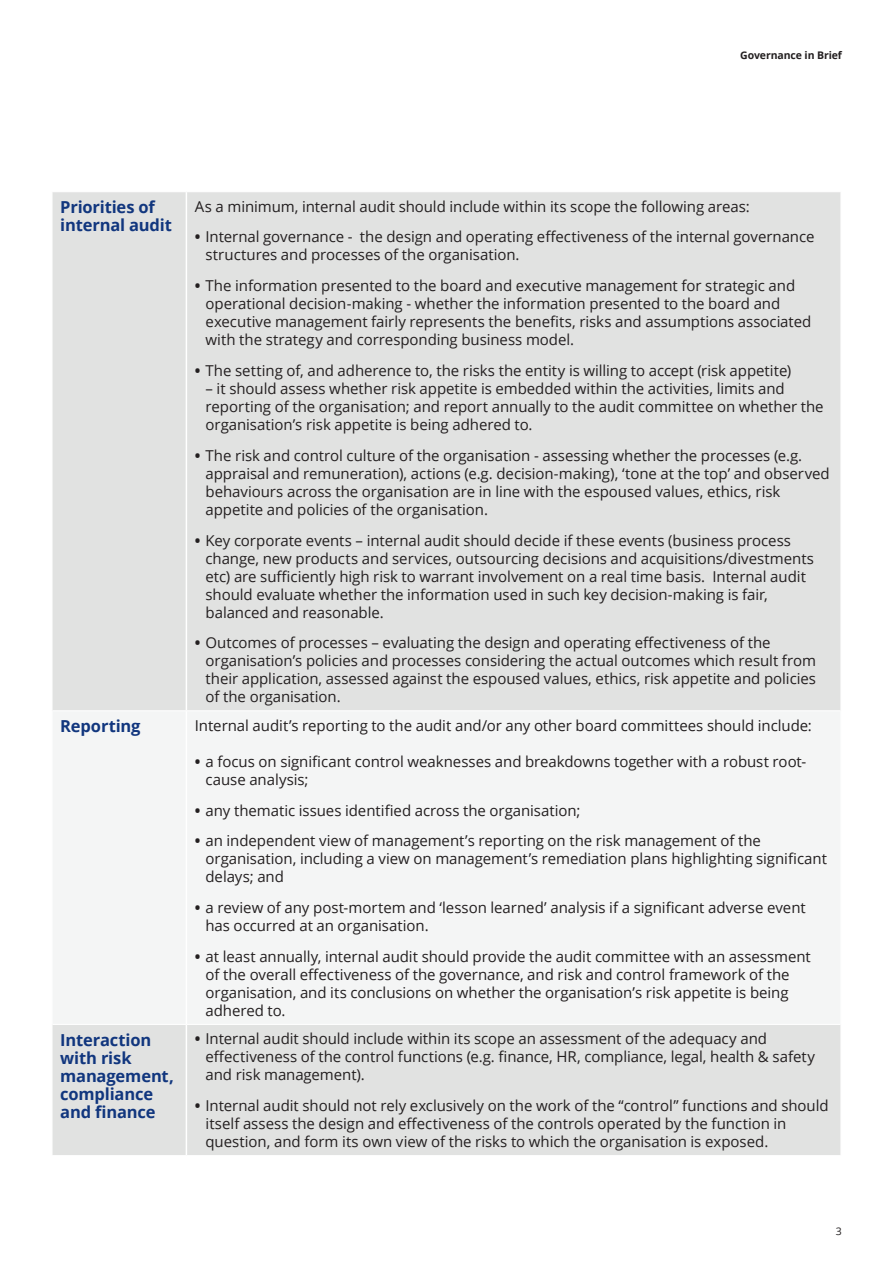
<style>
.page{position:relative;width:893px;height:1263px;background:#fff}
.page>*{position:absolute;margin:0;border:0;box-sizing:border-box;transform-origin:0 0}
.Subhead_A__8_5_12pt{font:700 16.5px/18px "Open Sans";letter-spacing:-.01em;color:#11367e}
.Body_copy__8_5_12pt{font:15px/18px "Open Sans";letter-spacing:-.005em;color:#231f20}
.Bulletpoints__8_5_12{font:15px "Open Sans";letter-spacing:-.005em;color:#231f20}
.t1{font:700 10.5px "Open Sans";letter-spacing:-.01em;color:#231f20}
.t2{font:10.5px "Open Sans";color:#231f20}
.s1{font-weight:700}
</style>
<div class="page">
<div style="left:53px;top:192px;width:787px;height:963px;background:#e1e2e1"></div>
<div style="left:53px;top:711px;width:787px;height:313px;background:#f4f5f5"></div>
<hr style="left:186px;top:192px;width:1px;height:518px;background:#fff">
<hr style="left:186px;top:711px;width:1px;height:313px;background:#fff">
<hr style="left:186px;top:1025px;width:1px;height:130px;background:#fff">
<hr style="left:53px;top:710px;width:133px;height:1px;background:#fff">
<hr style="left:186px;top:710px;width:654px;height:1px;background:#fff">
<hr style="left:53px;top:1024px;width:133px;height:1px;background:#fff">
<hr style="left:186px;top:1024px;width:654px;height:1px;background:#fff">
<p class="t1" style="left:740px;top:48px;width:103px">Governance in Brief</p>
<p class="Subhead_A__8_5_12pt" style="left:60px;top:197px;width:113px">Priorities of internal audit</p>
<p class="Bulletpoints__8_5_12" style="left:195px;top:196px;width:556px">As a minimum, internal audit should include within its scope the following areas:</p>
<p class="Body_copy__8_5_12pt" style="left:206px;top:228px;width:610px;text-indent:-11px"><span class="s1">•</span> Internal governance - the design and operating effectiveness of the internal governance structures and processes of the organisation.</p>
<p class="Body_copy__8_5_12pt" style="left:206px;top:276px;width:607px;text-indent:-11px"><span class="s1">•</span> The information presented to the board and executive management for strategic and operational decision-making - whether the information presented to the board and executive management fairly represents the benefits, risks and assumptions associated with the strategy and corresponding business model.</p>
<p class="Body_copy__8_5_12pt" style="left:195px;top:361px;width:598px"><span class="s1">•</span> The setting of, and adherence to, the risks the entity is willing to accept (risk appetite)</p>
<p class="Body_copy__8_5_12pt" style="left:206px;top:379px;width:620px">– it should assess whether risk appetite is embedded within the activities, limits and reporting of the organisation; and report annually to the audit committee on whether the organisation’s risk appetite is being adhered to.</p>
<p class="Body_copy__8_5_12pt" style="left:206px;top:446px;width:626px;text-indent:-11px"><span class="s1">•</span> The risk and control culture of the organisation - assessing whether the processes (e.g. appraisal and remuneration), actions (e.g. decision-making), ‘tone at the top’ and observed behaviours across the organisation are in line with the espoused values, ethics, risk appetite and policies of the organisation.</p>
<p class="Body_copy__8_5_12pt" style="left:206px;top:531px;width:610px;text-indent:-11px"><span class="s1">•</span> Key corporate events – internal audit should decide if these events (business process change, new products and services, outsourcing decisions and acquisitions/divestments etc) are sufficiently high risk to warrant involvement on a real time basis. Internal audit should evaluate whether the information used in such key decision-making is fair, balanced and reasonable.</p>
<p class="Body_copy__8_5_12pt" style="left:206px;top:633px;width:612px;text-indent:-11px"><span class="s1">•</span> Outcomes of processes – evaluating the design and operating effectiveness of the organisation’s policies and processes considering the actual outcomes which result from their application, assessed against the espoused values, ethics, risk appetite and policies of the organisation.</p>
<p class="Subhead_A__8_5_12pt" style="left:60px;top:716px;width:82px">Reporting</p>
<p class="Body_copy__8_5_12pt" style="left:195px;top:716px;width:619px">Internal audit’s reporting to the audit and/or any other board committees should include:</p>
<p class="Body_copy__8_5_12pt" style="left:206px;top:752px;width:602px;text-indent:-11px"><span class="s1">•</span> a focus on significant control weaknesses and breakdowns together with a robust root&shy;cause analysis;</p>
<p class="Body_copy__8_5_12pt" style="left:195px;top:801px;width:387px"><span class="s1">•</span> any thematic issues identified across the organisation;</p>
<p class="Body_copy__8_5_12pt" style="left:206px;top:831px;width:623px;text-indent:-11px"><span class="s1">•</span> an independent view of management’s reporting on the risk management of the organisation, including a view on management’s remediation plans highlighting significant delays; and</p>
<p class="Body_copy__8_5_12pt" style="left:206px;top:898px;width:602px;text-indent:-11px"><span class="s1">•</span> a review of any post-mortem and ‘lesson learned’ analysis if a significant adverse event has occurred at an organisation.</p>
<p class="Body_copy__8_5_12pt" style="left:206px;top:947px;width:607px;text-indent:-11px"><span class="s1">•</span> at least annually, internal audit should provide the audit committee with an assessment of the overall effectiveness of the governance, and risk and control framework of the organisation, and its conclusions on whether the organisation’s risk appetite is being adhered to.</p>
<p class="Subhead_A__8_5_12pt" style="left:60px;top:1030px;width:115px">Interaction with risk management, compliance and finance</p>
<p class="Body_copy__8_5_12pt" style="left:206px;top:1029px;width:611px;text-indent:-11px"><span class="s1">•</span> Internal audit should include within its scope an assessment of the adequacy and effectiveness of the control functions (e.g. finance, HR, compliance, legal, health &amp; safety and risk management).</p>
<p class="Body_copy__8_5_12pt" style="left:206px;top:1096px;width:625px;text-indent:-11px"><span class="s1">•</span> Internal audit should not rely exclusively on the work of the “control” functions and should itself assess the design and effectiveness of the controls operated by the function in question, and form its own view of the risks to which the organisation is exposed.</p>
<p class="t2" style="left:836px;top:1224px;width:8px">3</p>
</div>
